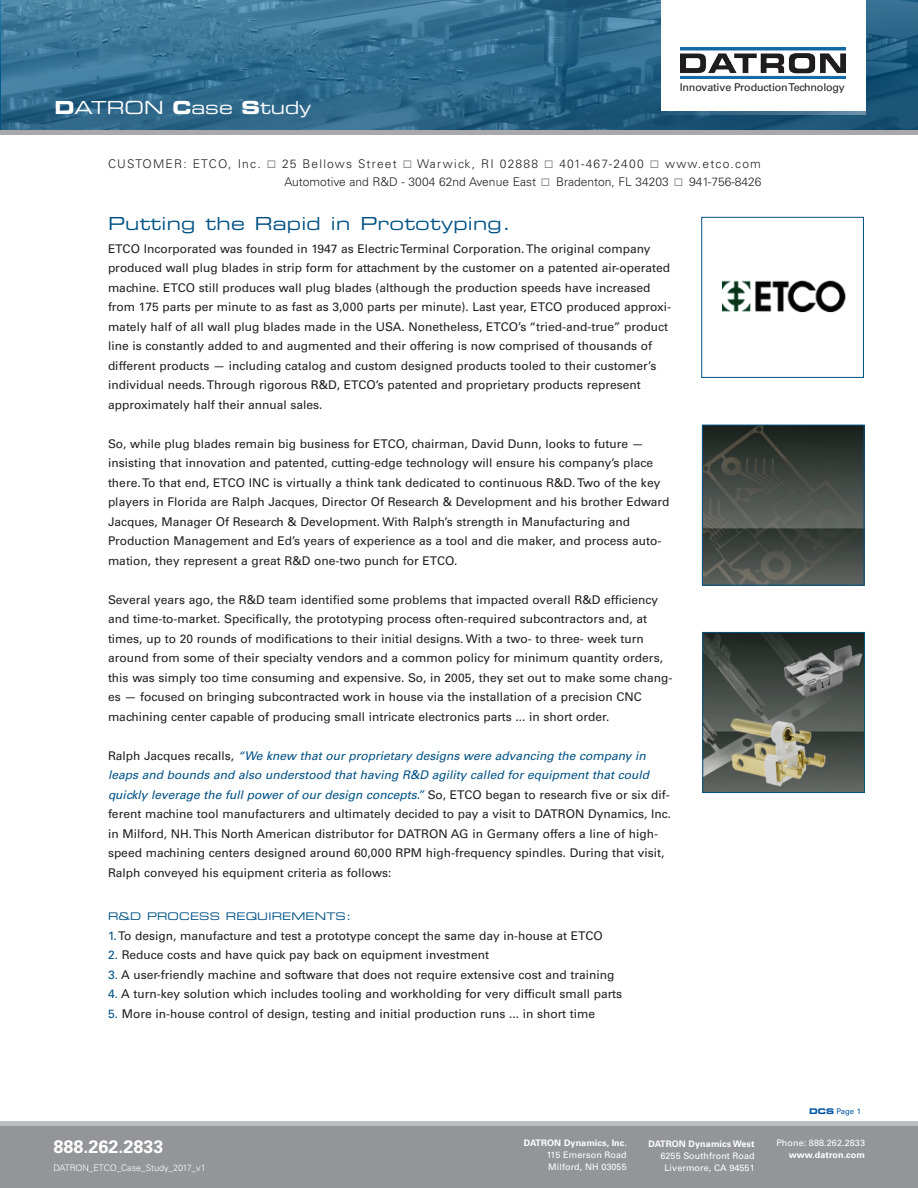
<style>
.page{position:relative;width:918px;height:1188px;background:#fff}
.page>*{position:absolute;margin:0;border:0;box-sizing:border-box;transform-origin:0 0}
.t1{font:18px "Eurostile Extended Two";letter-spacing:.015em;color:#005285}
.t2{font:18px "Eurostile Extended Two";color:#fff}
.t3{font:700 18px "Univers LT";color:#fff}
.t4{font:12px/19.5px "Univers";color:#231f20}
.t5{font:300 12px/18px "Univers";letter-spacing:.045em;color:#231f20;text-align:right}
.t6{font:10.8px "Univers LT";letter-spacing:-.015em;color:#231f20}
.t7{font:10.5px "Eurostile Extended Two";letter-spacing:.015em;color:#005285}
.t8{font:9px/12px "Univers LT";letter-spacing:.01em;color:#fff}
.t9{font:700 9px "Univers LT";letter-spacing:.01em;color:#fff}
.t10{font:300 9px "Univers";color:#fff}
.t11{font:7.8px "Univers";color:#0155a5}
.s1{font-family:"Eurostile Bold Extended Two"}
.s2{color:#808285}
.s3{font-style:italic;color:#005285}
.s4{color:#005285}
</style>
<div class="page">
<div style="left:0;top:130px;width:918px;height:5px;background:#a8a9ad"></div>
<img style="left:1px;top:0;width:917px;height:130px">
<div style="left:661px;top:0;width:204px;height:110px;background:#fff"></div>
<svg style="left:661px;top:110px;width:204px;height:5px"></svg>
<img style="left:681px;top:48px;width:165px;height:31px">
<div style="left:1px;top:1121px;width:917px;height:67px;background:#939598"></div>
<div style="left:0;top:1121px;width:918px;height:5px;background:#bcbdc0"></div>
<img style="left:722px;top:280px;width:124px;height:32px">
<div style="left:701px;top:217px;width:163px;height:161px;border:1px solid #005285"></div>
<img style="left:704px;top:427px;width:158px;height:157px">
<div style="left:702px;top:425px;width:162px;height:161px;border:1px solid #005285"></div>
<img style="left:704px;top:634px;width:159px;height:157px">
<div style="left:702px;top:632px;width:163px;height:161px;border:1px solid #005285"></div>
<h1 class="t2" style="left:54px;top:96px;width:258px"><span class="s1">D</span>ATRON <span class="s1">C</span>ase <span class="s1">S</span>tudy</h1>
<p class="t6" style="left:680px;top:81px;width:167px">Innovative Production Technology</p>
<p class="t5" style="left:108px;top:155px;width:655px">CUSTOMER: ETCO, Inc. <span class="s2">◻</span> 25 Bellows Street <span class="s2">◻</span> Warwick, RI 02888 <span class="s2">◻</span> 401-467-2400 <span class="s2">◻</span> www.etco.com<br>Automotive and R&amp;D - 3004 62nd Avenue East <span class="s2">◻</span> Bradenton, FL 34203 <span class="s2">◻</span> 941-756-8426</p>
<h1 class="t1" style="left:108px;top:211px;width:404px">Putting the Rapid in Prototyping.</h1>
<p class="t4" style="left:108px;top:239px;width:565px">ETCO Incorporated was founded in 1947 as Electric Terminal Corporation. The original company produced wall plug blades in strip form for attachment by the customer on a patented air-operated machine. ETCO still produces wall plug blades (although the production speeds have increased from 175 parts per minute to as fast as 3,000 parts per minute). Last year, ETCO produced approxi&shy;mately half of all wall plug blades made in the USA. Nonetheless, ETCO’s “tried-and-true” product line is constantly added to and augmented and their offering is now comprised of thousands of different products — including catalog and custom designed products tooled to their customer’s individual needs. Through rigorous R&amp;D, ETCO’s patented and proprietary products represent approximately half their annual sales.</p>
<p class="t4" style="left:108px;top:434px;width:563px">So, while plug blades remain big business for ETCO, chairman, David Dunn, looks to future — insisting that innovation and patented, cutting-edge technology will ensure his company’s place there. To that end, ETCO INC is virtually a think tank dedicated to continuous R&amp;D. Two of the key players in Florida are Ralph Jacques, Director Of Research &amp; Development and his brother Edward Jacques, Manager Of Research &amp; Development. With Ralph’s strength in Manufacturing and Production Management and Ed’s years of experience as a tool and die maker, and process auto&shy;mation, they represent a great R&amp;D one-two punch for ETCO.</p>
<p class="t4" style="left:108px;top:590px;width:566px">Several years ago, the R&amp;D team identified some problems that impacted overall R&amp;D efficiency and time-to-market. Specifically, the prototyping process often-required subcontractors and, at times, up to 20 rounds of modifications to their initial designs. With a two- to three- week turn around from some of their specialty vendors and a common policy for minimum quantity orders, this was simply too time consuming and expensive. So, in 2005, they set out to make some chang&shy;es — focused on bringing subcontracted work in house via the installation of a precision CNC machining center capable of producing small intricate electronics parts ... in short order.</p>
<p class="t4" style="left:108px;top:746px;width:565px">Ralph Jacques recalls, <span class="s3">“We knew that our proprietary designs were advancing the company in leaps and bounds and also understood that having R&amp;D agility called for equipment that could quickly leverage the full power of our design concepts.”</span> So, ETCO began to research five or six dif&shy;ferent machine tool manufacturers and ultimately decided to pay a visit to DATRON Dynamics, Inc. in Milford, NH. This North American distributor for DATRON AG in Germany offers a line of high&shy;speed machining centers designed around 60,000 RPM high-frequency spindles. During that visit, Ralph conveyed his equipment criteria as follows:</p>
<p class="t7" style="left:108px;top:909px;width:245px">R&amp;D PROCESS REQUIREMENTS:</p>
<p class="t4" style="left:108px;top:926px;width:496px"><span class="s4">1.</span> To design, manufacture and test a prototype concept the same day in-house at ETCO</p>
<p class="t4" style="left:108px;top:945px;width:383px"><span class="s4">2.</span> Reduce costs and have quick pay back on equipment investment</p>
<p class="t4" style="left:108px;top:965px;width:508px"><span class="s4">3.</span> A user-friendly machine and software that does not require extensive cost and training</p>
<p class="t4" style="left:108px;top:984px;width:516px"><span class="s4">4.</span> A turn-key solution which includes tooling and workholding for very difficult small parts</p>
<p class="t4" style="left:108px;top:1004px;width:489px"><span class="s4">5.</span> More in-house control of design, testing and initial production runs ... in short time</p>
<h1 class="t3" style="left:53px;top:1136px;width:112px">888.262.2833</h1>
<p class="t10" style="left:53px;top:1163px;width:154px">DATRON_ETCO_Case_Study_2017_v1</p>
<p class="t9" style="left:524px;top:1138px;width:105px">DATRON Dynamics, Inc.</p>
<p class="t8" style="left:547px;top:1149px;width:82px">115 Emerson Road<br>Milford, NH 03055</p>
<p class="t9" style="left:648px;top:1138px;width:108px">DATRON Dynamics West</p>
<p class="t8" style="left:660px;top:1149px;width:96px;text-align:center">6255 Southfront Road<br>Livermore, CA 94551</p>
<p class="t11" style="left:809px;top:1106px;width:53px"><span class="s1">DCS</span> Page 1</p>
<p class="t8" style="left:776px;top:1137px;width:90px">Phone: 888.262.2833</p>
<p class="t9" style="left:789px;top:1150px;width:78px">www.datron.com</p>
</div>
